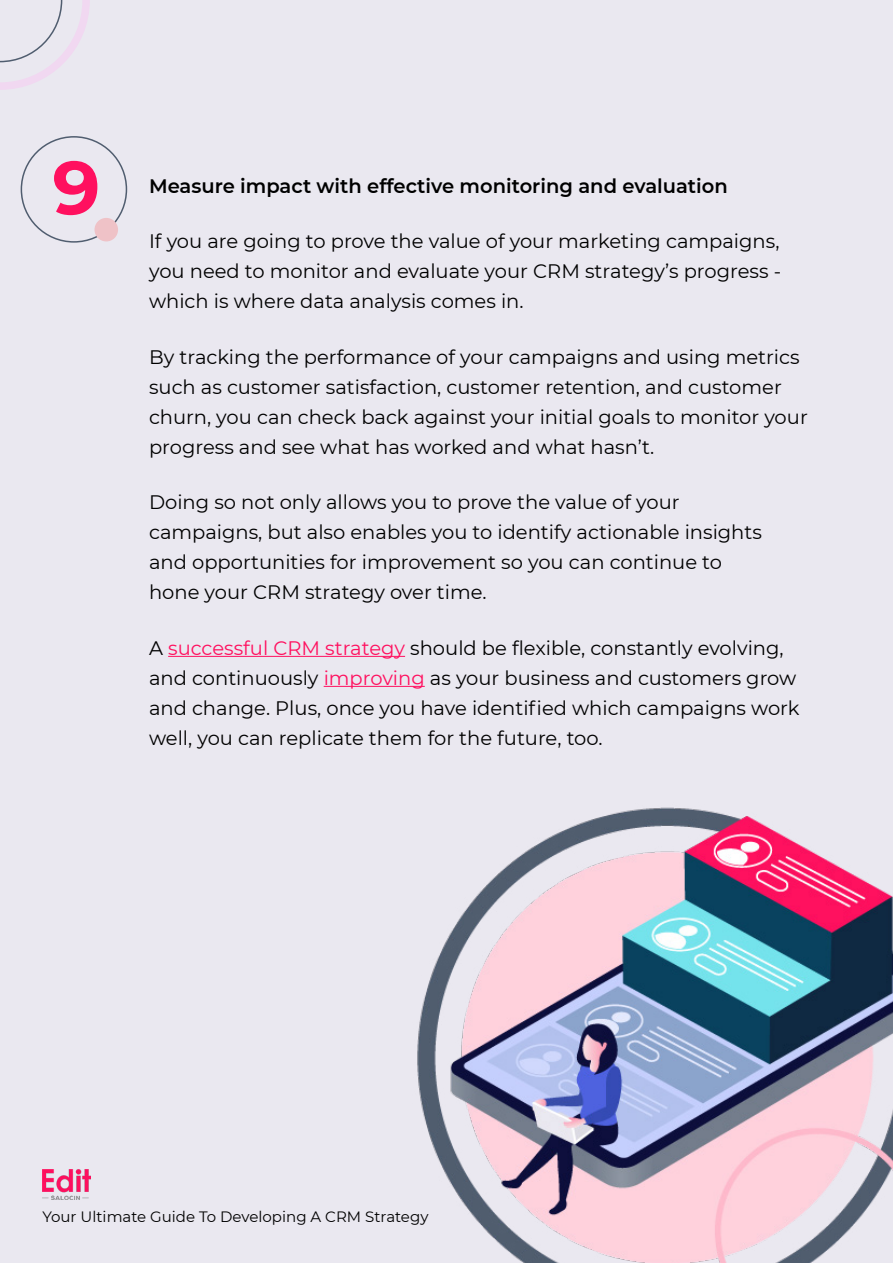
<style>
.page{position:relative;width:893px;height:1263px;background:#eae8f0}
.page>*{position:absolute;margin:0;border:0;box-sizing:border-box;transform-origin:0 0}
.t1{font:700 75px "Montserrat";color:#ff105f}
.t2{font:19.5px/30px "Montserrat";color:#000}
.t3{font:600 19.5px "Montserrat";color:#000}
.t4{font:15px "Montserrat";color:#000}
.s1{color:#ff105f}
</style>
<div class="page">
<svg style="left:0;top:0;width:90px;height:90px"></svg>
<div style="left:21px;top:136px;width:106px;height:107px;border:2px solid #505d6f;border-radius:50%"></div>
<hr style="left:168px;top:656px;width:237px;height:1px;background:#ff105f">
<hr style="left:324px;top:686px;width:101px;height:1px;background:#ff105f">
<div style="left:94px;top:218px;width:24px;height:23px;background:#efc2c7;border-radius:50%"></div>
<img style="left:417px;top:807px;width:476px;height:456px">
<img style="left:43px;top:1169px;width:48px;height:31px">
<h1 class="t1" style="left:53px;top:134px;width:49px">9</h1>
<p class="t3" style="left:149px;top:172px;width:580px">Measure impact with effective monitoring and evaluation</p>
<p class="t2" style="left:149px;top:226px;width:634px;text-align:justify">If you are going to prove the value of your marketing campaigns, you need to monitor and evaluate your CRM strategy’s progress - which is where data analysis comes in.</p>
<p class="t2" style="left:149px;top:341px;width:660px">By tracking the performance of your campaigns and using metrics such as customer satisfaction, customer retention, and customer churn, you can check back against your initial goals to monitor your progress and see what has worked and what hasn’t.</p>
<p class="t2" style="left:149px;top:487px;width:614px">Doing so not only allows you to prove the value of your campaigns, but also enables you to identify actionable insights and opportunities for improvement so you can continue to hone your CRM strategy over time.</p>
<p class="t2" style="left:149px;top:632px;width:652px">A <span class="s1">successful CRM strategy</span> should be flexible, constantly evolving, and continuously <span class="s1">improving</span> as your business and customers grow and change. Plus, once you have identified which campaigns work well, you can replicate them for the future, too.</p>
<p class="t4" style="left:43px;top:1206px;width:387px">Your Ultimate Guide To Developing A CRM Strategy</p>
</div>
